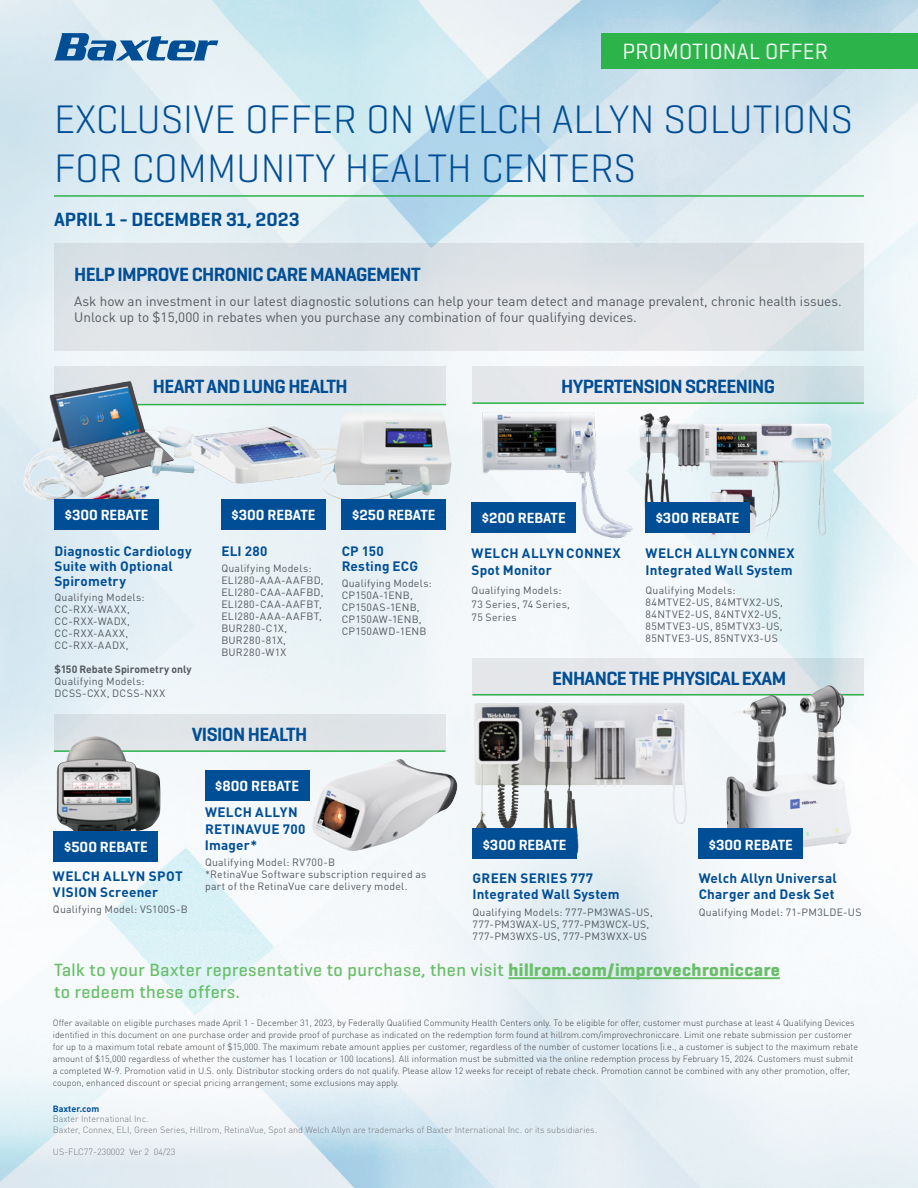
<style>
.page{position:relative;width:918px;height:1188px;background:#fff}
.page>*{position:absolute;margin:0;border:0;box-sizing:border-box;transform-origin:0 0}
.t1{font:300 40.5px/48.6px "Geogrotesque";color:#004e95}
.t2{font:22.5px "Geogrotesque";letter-spacing:.01em;color:#fff}
.t3{font:600 19.5px "Geogrotesque";letter-spacing:-.03em;color:#004e95}
.t4{font:600 19.5px "Geogrotesque";color:#004e95}
.t5{font:500 18px/21.6px "Geogrotesque";letter-spacing:.025em;color:#68bf68}
.t6{font:600 15px "Geogrotesque";color:#fff}
.t7{font:700 13.5px/16.5px "DIN Pro";letter-spacing:.015em;color:#004e95}
.t8{font:13.5px/16.2px "DIN Pro";color:#53595f}
.t9{font:10.5px/12px "DIN Pro";letter-spacing:.03em;color:#53595f}
.t10{font:700 10.5px "DIN Pro";color:#53595f}
.t11{font:300 9px/12px "DIN Pro";color:#414042}
.t12{font:300 9px/10.8px "DIN Pro";color:#73767b}
.t13{font:700 9px "DIN Pro";letter-spacing:-.005em;color:#004e95}
.s1{font-weight:700}
</style>
<div class="page">
<img style="left:0;top:0;width:918px;height:1188px">
<svg style="left:54px;top:33px;width:164px;height:28px;background:#709dc3"></svg>
<div style="left:601px;top:33px;width:317px;height:35px;background:#2cb34a"></div>
<div style="left:54px;top:244px;width:810px;height:107px;background:#dde3e7"></div>
<hr style="left:54px;top:195px;width:810px;height:2px;background:#2cb34a">
<svg style="left:472px;top:658px;width:392px;height:36px;background:#e0e4e8"></svg>
<hr style="left:472px;top:694px;width:392px;height:1px;background:#2cb34a">
<img style="left:474px;top:703px;width:190px;height:146px">
<img style="left:734px;top:685px;width:95px;height:91px">
<div style="left:472px;top:828px;width:105px;height:31px;background:#004e95"></div>
<div style="left:699px;top:828px;width:104px;height:31px;background:#004e95"></div>
<div style="left:55px;top:366px;width:391px;height:38px;background:#dbe2e5"></div>
<hr style="left:55px;top:404px;width:391px;height:1px;background:#2cb34a">
<img style="left:299px;top:412px;width:153px;height:89px">
<img style="left:23px;top:381px;width:123px;height:124px">
<img style="left:191px;top:426px;width:130px;height:57px">
<div style="left:55px;top:499px;width:104px;height:31px;background:#004e95"></div>
<div style="left:221px;top:499px;width:105px;height:31px;background:#004e95"></div>
<div style="left:342px;top:499px;width:104px;height:31px;background:#004e95"></div>
<div style="left:54px;top:714px;width:391px;height:38px;background:#e0e3e7"></div>
<hr style="left:54px;top:750px;width:391px;height:2px;background:#2cb34a">
<img style="left:312px;top:759px;width:145px;height:92px">
<img style="left:57px;top:736px;width:104px;height:99px">
<div style="left:54px;top:831px;width:104px;height:31px;background:#004e95"></div>
<div style="left:205px;top:770px;width:104px;height:31px;background:#004e95"></div>
<div style="left:472px;top:366px;width:392px;height:38px;background:linear-gradient(to right,#efebed,#d1dfe4)"></div>
<hr style="left:472px;top:402px;width:392px;height:2px;background:#2cb34a">
<img style="left:640px;top:413px;width:9px;height:34px">
<img style="left:475px;top:407px;width:164px;height:135px">
<div style="left:472px;top:502px;width:104px;height:31px;background:#004e95"></div>
<div style="left:646px;top:502px;width:104px;height:31px;background:#004e95"></div>
<hr style="left:509px;top:977px;width:271px;height:2px;background:#68bf68">
<h2 class="t2" style="left:623px;top:37px;width:207px">PROMOTIONAL OFFER</h2>
<h1 class="t1" style="left:54px;top:94px;width:801px">EXCLUSIVE OFFER ON WELCH ALLYN SOLUTIONS<br>FOR COMMUNITY HEALTH CENTERS</h1>
<h3 class="t4" style="left:54px;top:208px;width:247px">APRIL 1 - DECEMBER 31, 2023</h3>
<h3 class="t3" style="left:74px;top:262px;width:348px">HELP IMPROVE CHRONIC CARE MANAGEMENT</h3>
<h3 class="t8" style="left:74px;top:292px;width:769px">Ask how an investment in our latest diagnostic solutions can help your team detect and manage prevalent, chronic health issues.<br>Unlock up to $15,000 in rebates when you purchase any combination of four qualifying devices.</h3>
<h3 class="t3" style="left:153px;top:375px;width:197px">HEART AND LUNG HEALTH</h3>
<h3 class="t3" style="left:561px;top:375px;width:215px">HYPERTENSION SCREENING</h3>
<h3 class="t6" style="left:65px;top:506px;width:85px">$300 REBATE</h3>
<h3 class="t6" style="left:232px;top:506px;width:85px">$300 REBATE</h3>
<h3 class="t6" style="left:352px;top:506px;width:85px">$250 REBATE</h3>
<h3 class="t7" style="left:55px;top:542px;width:139px;line-height:15px">Diagnostic Cardiology<br>Suite with Optional<br>Spirometry</h3>
<p class="t9" style="left:55px;top:591px;width:92px">Qualifying Models:<br>CC-RXX-WAXX,<br>CC-RXX-WADX,<br>CC-RXX-AAXX,<br>CC-RXX-AADX,</p>
<p class="t10" style="left:55px;top:661px;width:139px">$150 Rebate Spirometry only</p>
<p class="t9" style="left:55px;top:675px;width:112px">Qualifying Models:<br>DCSS-CXX, DCSS-NXX</p>
<h3 class="t7" style="left:221px;top:542px;width:48px">ELI 280</h3>
<h3 class="t7" style="left:342px;top:542px;width:44px">CP 150</h3>
<p class="t9" style="left:221px;top:561px;width:92px">Qualifying Models:</p>
<h3 class="t7" style="left:342px;top:557px;width:78px">Resting ECG</h3>
<p class="t9" style="left:221px;top:573px;width:104px">ELI280-AAA-AAFBD,<br>ELI280-CAA-AAFBD,<br>ELI280-CAA-AAFBT,<br>ELI280-AAA-AAFBT,<br>BUR280-C1X,<br>BUR280-81X,<br>BUR280-W1X</p>
<p class="t9" style="left:342px;top:576px;width:92px">Qualifying Models:<br>CP150A-1ENB,<br>CP150AS-1ENB,<br>CP150AW-1ENB,<br>CP150AWD-1ENB</p>
<h3 class="t3" style="left:192px;top:723px;width:117px">VISION HEALTH</h3>
<h3 class="t6" style="left:64px;top:838px;width:85px">$500 REBATE</h3>
<h3 class="t7" style="left:53px;top:867px;width:131px">WELCH ALLYN SPOT<br>VISION Screener</h3>
<p class="t9" style="left:53px;top:903px;width:136px">Qualifying Model: VS100S-B</p>
<h3 class="t6" style="left:215px;top:777px;width:85px">$800 REBATE</h3>
<h3 class="t7" style="left:205px;top:803px;width:102px">WELCH ALLYN<br>RETINAVUE 700<br>Imager*</h3>
<p class="t9" style="left:205px;top:856px;width:223px">Qualifying Model: RV700-B<br>*RetinaVue Software subscription required as part of the RetinaVue care delivery model.</p>
<h3 class="t6" style="left:482px;top:508px;width:85px">$200 REBATE</h3>
<h3 class="t6" style="left:656px;top:508px;width:85px">$300 REBATE</h3>
<h3 class="t7" style="left:472px;top:544px;width:151px">WELCH ALLYN CONNEX<br>Spot Monitor</h3>
<p class="t9" style="left:472px;top:583px;width:100px;line-height:13.5px">Qualifying Models:<br>73 Series, 74 Series,<br>75 Series</p>
<h3 class="t7" style="left:646px;top:544px;width:151px">WELCH ALLYN CONNEX<br>Integrated Wall System</h3>
<p class="t9" style="left:646px;top:584px;width:139px">Qualifying Models:<br>84MTVE2-US, 84MTVX2-US,<br>84NTVE2-US, 84NTVX2-US,<br>85MTVE3-US, 85MTVX3-US,<br>85NTVE3-US, 85NTVX3-US</p>
<h3 class="t3" style="left:552px;top:666px;width:236px">ENHANCE THE PHYSICAL EXAM</h3>
<h3 class="t6" style="left:483px;top:835px;width:85px">$300 REBATE</h3>
<h3 class="t6" style="left:709px;top:835px;width:85px">$300 REBATE</h3>
<h3 class="t7" style="left:472px;top:869px;width:149px">GREEN SERIES 777<br>Integrated Wall System</h3>
<h3 class="t7" style="left:699px;top:869px;width:139px">Welch Allyn Universal<br>Charger and Desk Set</h3>
<p class="t9" style="left:472px;top:905px;width:182px">Qualifying Models: 777-PM3WAS-US,<br>777-PM3WAX-US, 777-PM3WCX-US,<br>777-PM3WXS-US, 777-PM3WXX-US</p>
<p class="t9" style="left:699px;top:905px;width:164px">Qualifying Model: 71-PM3LDE-US</p>
<h3 class="t5" style="left:54px;top:959px;width:728px">Talk to your Baxter representative to purchase, then visit <span class="s1">hillrom.com/improvechroniccare </span>to redeem these offers.</h3>
<p class="t11" style="left:53px;top:1016px;width:807px">Offer available on eligible purchases made April 1 - December 31, 2023, by Federally Qualified Community Health Centers only. To be eligible for offer, customer must purchase at least 4 Qualifying Devices identified in this document on one purchase order and provide proof of purchase as indicated on the redemption form found at hillrom.com/improvechroniccare. Limit one rebate submission per customer for up to a maximum total rebate amount of $15,000. The maximum rebate amount applies per customer, regardless of the number of customer locations (i.e., a customer is subject to the maximum rebate amount of $15,000 regardless of whether the customer has 1 location or 100 locations). All information must be submitted via the online redemption process by February 15, 2024. Customers must submit a completed W-9. Promotion valid in U.S. only. Distributor stocking orders do not qualify. Please allow 12 weeks for receipt of rebate check. Promotion cannot be combined with any other promotion, offer, coupon, enhanced discount or special pricing arrangement; some exclusions may apply.</p>
<p class="t13" style="left:53px;top:1101px;width:48px">Baxter.com</p>
<p class="t12" style="left:53px;top:1113px;width:546px">Baxter International Inc.<br>Baxter, Connex, ELI, Green Series, Hillrom, RetinaVue, Spot and Welch Allyn are trademarks of Baxter International Inc. or its subsidiaries.</p>
<p class="t12" style="left:53px;top:1146px;width:124px">US-FLC77-230002 Ver 2 04/23</p>
</div>
